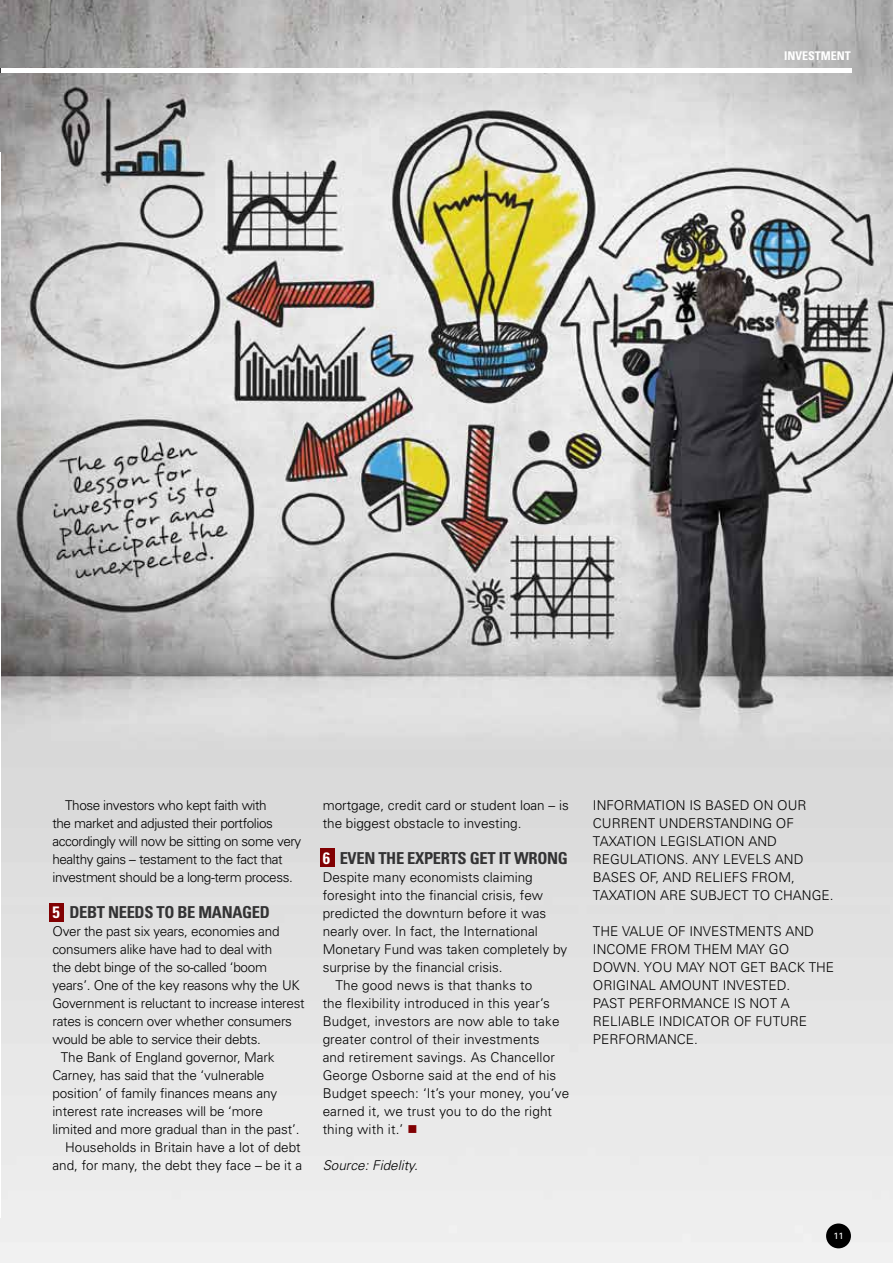
<style>
.page{position:relative;width:893px;height:1263px;background:#fff}
.page>*{position:absolute;margin:0;border:0;box-sizing:border-box;transform-origin:0 0}
.t1{font:700 condensed 16.5px "Univers";letter-spacing:-.02em;color:#333334}
.t2{font:300 13.5px/18px "Univers";color:#000}
.t3{font:300 13.5px "Univers";letter-spacing:-.02em;color:#000}
.t4{font:300 13.5px/18px "Univers";letter-spacing:-.03em;color:#000}
.t5{font:italic 300 13.5px "Univers";color:#000}
.t6{font:700 condensed 12px "Univers";color:#fff}
.t7{font:9px "Univers";color:#fff}
.s1{color:#fff}
.s2{color:#810002}
</style>
<div class="page">
<img style="left:1px;top:0;width:892px;height:1263px">
<div style="left:826px;top:1223px;width:25px;height:25px;background:#000;border-radius:50%"></div>
<div style="left:1px;top:68px;width:850px;height:5px;background:#fff"></div>
<div style="left:49px;top:903px;width:15px;height:19px;background:#810002"></div>
<div style="left:320px;top:848px;width:14px;height:19px;background:#810002"></div>
<p class="t6" style="left:784px;top:48px;width:68px">INVESTM ENT</p>
<p class="t4" style="left:52px;top:796px;width:250px;text-indent:13px">Those investors who kept faith with<br>the market and adjusted their portfolios accordingly will now be sitting on some very healthy gains – testament to the fact that investment should be a long-term process.</p>
<p class="t1" style="left:52px;top:902px;width:219px"><span class="s1">5</span> DEBT NEEDS TO BE MANAGED</p>
<p class="t3" style="left:52px;top:923px;width:229px">Over the past six years, economies and</p>
<p class="t3" style="left:52px;top:941px;width:221px">consumers alike have had to deal with</p>
<p class="t3" style="left:52px;top:959px;width:216px">the debt binge of the so-called ‘boom</p>
<p class="t3" style="left:52px;top:977px;width:249px">years’. One of the key reasons why the UK</p>
<p class="t3" style="left:52px;top:995px;width:254px">Government is reluctant to increase interest</p>
<p class="t3" style="left:52px;top:1013px;width:241px">rates is concern over whether consumers</p>
<p class="t3" style="left:52px;top:1031px;width:210px">would be able to service their debts.</p>
<p class="t2" style="left:61px;top:1048px;width:215px">The Bank of England governor, Mark</p>
<p class="t2" style="left:52px;top:1066px;width:213px">Carney, has said that the ‘vulnerable</p>
<p class="t2" style="left:52px;top:1084px;width:226px">position’ of family finances means any</p>
<p class="t2" style="left:52px;top:1102px;width:212px">interest rate increases will be ‘more</p>
<p class="t2" style="left:52px;top:1120px;width:249px">limited and more gradual than in the past’.</p>
<p class="t2" style="left:65px;top:1138px;width:237px">Households in Britain have a lot of debt</p>
<p class="t2" style="left:52px;top:1156px;width:251px">and, for many, the debt they face – be it a</p>
<p class="t2" style="left:323px;top:796px;width:248px">mortgage, credit card or student loan – is the biggest obstacle to investing.</p>
<p class="t1" style="left:323px;top:848px;width:245px"><span class="s1">6</span> EVEN THE EXPERTS GET IT WRONG</p>
<p class="t2" style="left:323px;top:868px;width:212px">Despite many economists claiming</p>
<p class="t2" style="left:323px;top:886px;width:222px">foresight into the financial crisis, few</p>
<p class="t2" style="left:323px;top:904px;width:225px">predicted the downturn before it was</p>
<p class="t2" style="left:323px;top:922px;width:217px">nearly over. In fact, the International</p>
<p class="t2" style="left:323px;top:940px;width:246px">Monetary Fund was taken completely by</p>
<p class="t2" style="left:323px;top:958px;width:182px">surprise by the financial crisis.</p>
<p class="t2" style="left:335px;top:976px;width:198px">The good news is that thanks to</p>
<p class="t2" style="left:323px;top:994px;width:229px">the flexibility introduced in this year’s</p>
<p class="t2" style="left:323px;top:1012px;width:238px">Budget, investors are now able to take</p>
<p class="t2" style="left:323px;top:1030px;width:219px">greater control of their investments</p>
<p class="t2" style="left:323px;top:1048px;width:234px">and retirement savings. As Chancellor</p>
<p class="t2" style="left:323px;top:1066px;width:235px">George Osborne said at the end of his</p>
<p class="t2" style="left:323px;top:1084px;width:248px">Budget speech: ‘It’s your money, you’ve</p>
<p class="t2" style="left:323px;top:1102px;width:231px">earned it, we trust you to do the right</p>
<p class="t2" style="left:323px;top:1120px;width:96px">thing with it.’ <span class="s2">■</span></p>
<p class="t5" style="left:323px;top:1157px;width:97px">Source: Fidelity.</p>
<p class="t2" style="left:593px;top:796px;width:242px">INFORMATION IS BASED ON OUR<br>CURRENT UNDERSTANDING OF<br>TAXATION LEGISLATION AND<br>REGULATIONS. ANY LEVELS AND<br>BASES OF, AND RELIEFS FROM,<br>TAXATION ARE SUBJECT TO CHANGE.</p>
<p class="t2" style="left:593px;top:922px;width:243px">THE VALUE OF INVESTMENTS AND<br>INCOME FROM THEM MAY GO<br>DOWN. YOU MAY NOT GET BACK THE<br>ORIGINAL AMOUNT INVESTED.<br>PAST PERFORMANCE IS NOT A<br>RELIABLE INDICATOR OF FUTURE<br>PERFORMANCE.</p>
<p class="t7" style="left:833px;top:1230px;width:12px">11</p>
</div>
